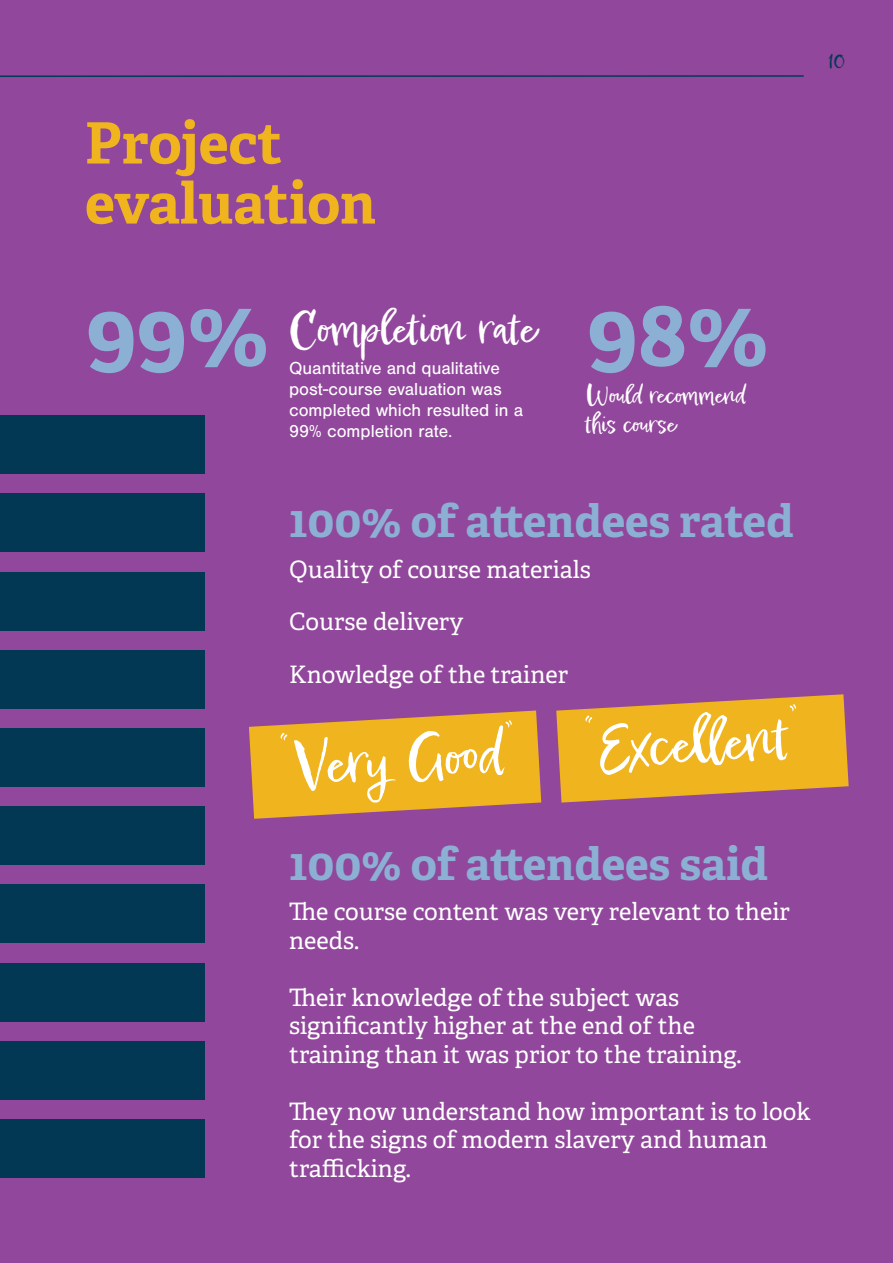
<style>
.page{position:relative;width:893px;height:1263px;background:#91479b}
.page>*{position:absolute;margin:0;border:0;box-sizing:border-box;transform-origin:0 0}
.t1{font:700 91.5px "Adelle";color:#8cb0d4}
.t2{font:58.2px "Epicursive Script";color:#fff}
.t3{font:700 57px/60px "Adelle";letter-spacing:-.005em;color:#efb41e}
.t4{font:700 45px "Adelle";letter-spacing:-.005em;color:#8cb0d4}
.t5{font:43.8px "Epicursive Script";color:#fff}
.t6{font:24px/28.5px "Adelle";color:#fff}
.t7{font:24px/28.8px "Epicursive Script";color:#fff}
.t8{font:24px "Epicursive Script";color:#033855}
.t9{font:18px/21px "Nimbus San";color:#fff}
.s1{font-family:"Adelle";font-weight:700;font-size:91.5px;color:#8cb0d4}
</style>
<div class="page">
<svg style="left:0;top:75px;width:804px;height:2px;background:#243c66"></svg>
<div style="left:0;top:415px;width:204px;height:59px;background:#033855"></div>
<div style="left:0;top:493px;width:204px;height:59px;background:#033855"></div>
<div style="left:0;top:572px;width:204px;height:58px;background:#033855"></div>
<div style="left:0;top:650px;width:204px;height:59px;background:#033855"></div>
<div style="left:0;top:728px;width:204px;height:59px;background:#033855"></div>
<div style="left:0;top:806px;width:204px;height:59px;background:#033855"></div>
<div style="left:0;top:884px;width:204px;height:59px;background:#033855"></div>
<div style="left:0;top:963px;width:204px;height:58px;background:#033855"></div>
<div style="left:0;top:1041px;width:204px;height:59px;background:#033855"></div>
<div style="left:0;top:1119px;width:204px;height:59px;background:#033855"></div>
<svg style="left:249px;top:710px;width:292px;height:109px"></svg>
<svg style="left:556px;top:694px;width:293px;height:108px"></svg>
<h3 class="t3" style="left:85px;top:114px;width:292px">Project evaluation</h3>
<p class="t8" style="left:828px;top:46px;width:18px">10</p>
<h3 class="t5" style="left:85px;top:300px;width:453px"><span class="s1">99%</span> Completion rate</h3>
<p class="t9" style="left:289px;top:358px;width:236px">Quantitative and qualitative post-course evaluation was completed which resulted in a<br>99% completion rate.</p>
<h1 class="t1" style="left:586px;top:275px;width:184px">98%</h1>
<p class="t7" style="left:586px;top:380px;width:162px">Would recommend this course</p>
<h3 class="t4" style="left:289px;top:492px;width:506px">100% of attendees rated</h3>
<p class="t6" style="left:289px;top:543px;width:303px;line-height:52.5px">Quality of course materials<br>Course delivery<br>Knowledge of the trainer</p>
<h2 class="t2" style="left:278px;top:728px;width:523px;rotate:-3deg">“Very Goo d” “Excell ent”</h2>
<h3 class="t4" style="left:289px;top:835px;width:480px">100% of attendees said</h3>
<p class="t6" style="left:289px;top:898px;width:502px">The course content was very relevant to their needs.</p>
<p class="t6" style="left:289px;top:983px;width:454px">Their knowledge of the subject was significantly higher at the end of the training than it was prior to the training.</p>
<p class="t6" style="left:289px;top:1097px;width:523px">They now understand how important is to look for the signs of modern slavery and human trafficking.</p>
</div>
